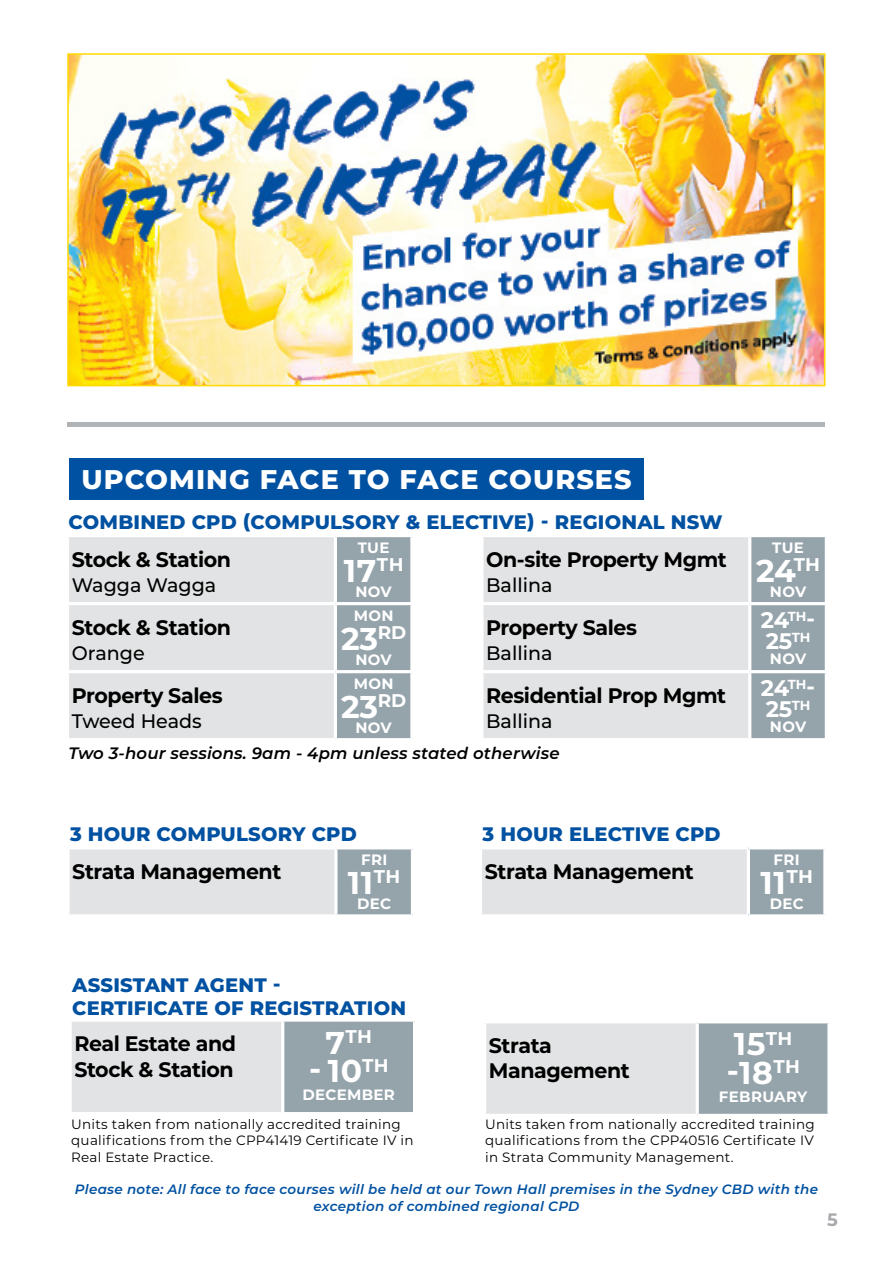
<style>
.page{position:relative;width:893px;height:1263px;background:#fff}
.page>*{position:absolute;margin:0;border:0;box-sizing:border-box;transform-origin:0 0}
.t1{font:700 31.5px/28.5px "Montserrat";letter-spacing:.02em;color:#fff}
.t2{font:800 27px "Montserrat";letter-spacing:.04em;color:#fff}
.t3{font:700 22.5px/21px "Montserrat";letter-spacing:-.015em;color:#fff}
.t4{font:700 21px/25.5px "Montserrat";letter-spacing:-.02em;color:#000}
.t5{font:800 19.5px/22.5px "Montserrat";letter-spacing:.01em;color:#0051a1}
.t6{font:500 19.5px "Montserrat";color:#000}
.t7{font:700 18.3px "Montserrat";color:#fff}
.t8{font:700 18px "Montserrat";color:#a7a9ac}
.t9{font:italic 600 16.5px "Montserrat";letter-spacing:.01em;color:#000}
.t10{font:700 15px "Montserrat";letter-spacing:.02em;color:#fff}
.t11{font:13.5px/16.5px "Montserrat";letter-spacing:.02em;color:#000}
.t12{font:italic 600 13.5px/16.2px "Montserrat";letter-spacing:.02em;color:#0051a1;text-align:center}
.s1{font-size:31.5px}
</style>
<div class="page">
<svg style="left:69px;top:537px;width:341px;height:201px;background:#d1d5d8"></svg>
<hr style="left:334px;top:537px;width:3px;height:65px;background:#fff">
<svg style="left:410px;top:537px;width:2px;height:65px"></svg>
<hr style="left:66px;top:602px;width:269px;height:3px;background:#fff">
<hr style="left:335px;top:602px;width:79px;height:3px;background:#fff">
<hr style="left:334px;top:605px;width:3px;height:65px;background:#fff">
<svg style="left:410px;top:605px;width:2px;height:65px"></svg>
<hr style="left:66px;top:670px;width:269px;height:3px;background:#fff">
<hr style="left:335px;top:670px;width:79px;height:3px;background:#fff">
<hr style="left:334px;top:673px;width:3px;height:65px;background:#fff">
<svg style="left:410px;top:673px;width:2px;height:65px"></svg>
<div style="left:482px;top:536px;width:268px;height:68px;background:#e2e3e4"></div>
<div style="left:751px;top:537px;width:74px;height:201px;background:#95a3ab"></div>
<div style="left:482px;top:604px;width:268px;height:68px;background:#e2e3e4"></div>
<div style="left:482px;top:672px;width:268px;height:68px;background:#e2e3e4"></div>
<hr style="left:480px;top:534px;width:270px;height:3px;background:#fff">
<hr style="left:480px;top:537px;width:3px;height:65px;background:#fff">
<hr style="left:748px;top:537px;width:3px;height:65px;background:#fff">
<hr style="left:480px;top:602px;width:270px;height:3px;background:#fff">
<hr style="left:480px;top:605px;width:3px;height:65px;background:#fff">
<hr style="left:750px;top:602px;width:78px;height:3px;background:#fff">
<hr style="left:748px;top:605px;width:3px;height:65px;background:#fff">
<hr style="left:480px;top:670px;width:270px;height:3px;background:#fff">
<hr style="left:480px;top:673px;width:3px;height:65px;background:#fff">
<hr style="left:750px;top:670px;width:78px;height:3px;background:#fff">
<hr style="left:748px;top:673px;width:3px;height:65px;background:#fff">
<hr style="left:480px;top:738px;width:270px;height:3px;background:#fff">
<hr style="left:68px;top:422px;width:757px;height:4px;background:#b1b4b6">
<div style="left:68px;top:848px;width:268px;height:68px;background:#e2e3e4"></div>
<div style="left:336px;top:848px;width:76px;height:68px;background:#95a3ab"></div>
<hr style="left:66px;top:846px;width:270px;height:3px;background:#fff">
<hr style="left:66px;top:849px;width:4px;height:65px;background:#fff">
<hr style="left:336px;top:846px;width:78px;height:3px;background:#fff">
<hr style="left:334px;top:849px;width:3px;height:65px;background:#fff">
<hr style="left:411px;top:849px;width:3px;height:65px;background:#fff">
<hr style="left:66px;top:914px;width:270px;height:3px;background:#fff">
<hr style="left:336px;top:914px;width:78px;height:3px;background:#fff">
<div style="left:480px;top:848px;width:268px;height:68px;background:#e2e3e4"></div>
<div style="left:748px;top:848px;width:77px;height:68px;background:#95a3ab"></div>
<hr style="left:479px;top:846px;width:269px;height:3px;background:#fff">
<hr style="left:479px;top:849px;width:3px;height:65px;background:#fff">
<hr style="left:748px;top:846px;width:78px;height:3px;background:#fff">
<hr style="left:747px;top:849px;width:3px;height:65px;background:#fff">
<hr style="left:823px;top:849px;width:3px;height:65px;background:#fff">
<hr style="left:479px;top:914px;width:269px;height:3px;background:#fff">
<hr style="left:748px;top:914px;width:78px;height:3px;background:#fff">
<div style="left:69px;top:458px;width:574px;height:42px;background:#0051a1"></div>
<div style="left:70px;top:1020px;width:213px;height:93px;background:#e2e3e4"></div>
<div style="left:283px;top:1020px;width:132px;height:93px;background:#95a3ab"></div>
<hr style="left:69px;top:1018px;width:214px;height:4px;background:#fff">
<hr style="left:69px;top:1022px;width:3px;height:90px;background:#fff">
<svg style="left:283px;top:1020px;width:132px;height:2px"></svg>
<hr style="left:281px;top:1022px;width:3px;height:90px;background:#fff">
<hr style="left:413px;top:1022px;width:3px;height:90px;background:#fff">
<hr style="left:69px;top:1112px;width:214px;height:3px;background:#fff">
<hr style="left:283px;top:1112px;width:133px;height:3px;background:#fff">
<div style="left:485px;top:1022px;width:212px;height:93px;background:#e2e3e4"></div>
<div style="left:697px;top:1022px;width:132px;height:93px;background:#95a3ab"></div>
<hr style="left:483px;top:1020px;width:214px;height:3px;background:#fff">
<hr style="left:483px;top:1023px;width:3px;height:91px;background:#fff">
<hr style="left:697px;top:1020px;width:134px;height:3px;background:#fff">
<hr style="left:696px;top:1023px;width:3px;height:91px;background:#fff">
<svg style="left:827px;top:1023px;width:2px;height:91px"></svg>
<hr style="left:483px;top:1114px;width:214px;height:3px;background:#fff">
<hr style="left:697px;top:1114px;width:134px;height:3px;background:#fff">
<img style="left:70px;top:56px;width:752px;height:327px">
<div style="left:67px;top:53px;width:758px;height:333px;border:2px solid #ffda00"></div>
<h2 class="t2" style="left:81px;top:459px;width:552px">UPCOMING FACE TO FACE COURSES</h2>
<h3 class="t5" style="left:69px;top:510px;width:656px">COMBINED CPD (COMPULSORY &amp; ELECTIVE) - REGIONAL NSW</h3>
<h3 class="t4" style="left:72px;top:545px;width:161px">Stock &amp; Station</h3>
<h3 class="t6" style="left:72px;top:571px;width:146px">Wagga Wagga</h3>
<h3 class="t4" style="left:72px;top:613px;width:161px">Stock &amp; Station</h3>
<h3 class="t6" style="left:72px;top:639px;width:75px">Orange</h3>
<h3 class="t4" style="left:72px;top:681px;width:152px">Property Sales</h3>
<h3 class="t6" style="left:72px;top:708px;width:132px">Tweed Heads</h3>
<p class="t10" style="left:358px;top:537px;width:33px">TUE</p>
<h1 class="t1" style="left:344px;top:555px;width:61px">17<sup>TH</sup></h1>
<p class="t10" style="left:356px;top:580px;width:38px">NOV</p>
<p class="t10" style="left:354px;top:605px;width:41px">MON</p>
<h1 class="t1" style="left:341px;top:623px;width:67px">23<sup>RD</sup></h1>
<p class="t10" style="left:356px;top:648px;width:38px">NOV</p>
<p class="t10" style="left:354px;top:673px;width:41px">MON</p>
<h1 class="t1" style="left:341px;top:691px;width:67px">23<sup>RD</sup></h1>
<p class="t10" style="left:356px;top:716px;width:38px">NOV</p>
<h3 class="t4" style="left:486px;top:545px;width:242px">On-site Property Mgmt</h3>
<h3 class="t6" style="left:486px;top:571px;width:68px">Ballina</h3>
<h3 class="t4" style="left:486px;top:613px;width:152px">Property Sales</h3>
<h3 class="t6" style="left:486px;top:639px;width:68px">Ballina</h3>
<h3 class="t4" style="left:486px;top:681px;width:241px">Residential Prop Mgmt</h3>
<h3 class="t6" style="left:486px;top:708px;width:68px">Ballina</h3>
<p class="t9" style="left:69px;top:742px;width:492px">Two 3-hour sessions. 9am - 4pm unless stated otherwise</p>
<h3 class="t5" style="left:70px;top:822px;width:288px">3 HOUR COMPULSORY CPD</h3>
<h3 class="t4" style="left:72px;top:857px;width:211px">Strata Management</h3>
<p class="t10" style="left:361px;top:849px;width:28px">FRI</p>
<h1 class="t1" style="left:348px;top:867px;width:54px">11<sup>TH</sup></h1>
<p class="t10" style="left:357px;top:893px;width:36px">DEC</p>
<h3 class="t5" style="left:483px;top:822px;width:239px">3 HOUR ELECTIVE CPD</h3>
<h3 class="t4" style="left:485px;top:857px;width:211px">Strata Management</h3>
<p class="t10" style="left:772px;top:537px;width:33px">TUE</p>
<h1 class="t1" style="left:756px;top:555px;width:65px">24<sup>TH</sup></h1>
<p class="t10" style="left:770px;top:580px;width:38px">NOV</p>
<h3 class="t3" style="left:761px;top:609px;width:56px">24<sup>TH</sup>-<br>25<sup>TH</sup></h3>
<p class="t10" style="left:770px;top:648px;width:38px">NOV</p>
<h3 class="t3" style="left:761px;top:677px;width:56px">24<sup>TH</sup>-<br>25<sup>TH</sup></h3>
<p class="t10" style="left:770px;top:716px;width:38px">NOV</p>
<p class="t10" style="left:774px;top:849px;width:28px">FRI</p>
<h1 class="t1" style="left:760px;top:867px;width:54px">11<sup>TH</sup></h1>
<p class="t10" style="left:770px;top:893px;width:36px">DEC</p>
<h3 class="t5" style="left:72px;top:973px;width:335px">ASSISTANT AGENT -<br>CERTIFICATE OF REGISTRATION</h3>
<h3 class="t4" style="left:74px;top:1030px;width:163px">Real Estate and<br>Stock &amp; Station</h3>
<h3 class="t7" style="left:325px;top:1023px;width:48px"><span class="s1">7</span>TH</h3>
<h1 class="t1" style="left:309px;top:1055px;width:81px">- 10<sup>TH</sup></h1>
<p class="t10" style="left:302px;top:1084px;width:94px">DECEMBER</p>
<h3 class="t4" style="left:489px;top:1031px;width:142px">Strata<br>Management</h3>
<h1 class="t1" style="left:726px;top:1028px;width:75px">15<sup>TH </sup>-18<sup>TH</sup></h1>
<p class="t10" style="left:719px;top:1086px;width:90px">FEBRUARY</p>
<p class="t11" style="left:71px;top:1115px;width:344px">Units taken from nationally accredited training qualifications from the CPP41419 Certificate IV in<br>Real Estate Practice.</p>
<p class="t11" style="left:485px;top:1115px;width:331px;text-align:justify">Units taken from nationally accredited training qualifications from the CPP40516 Certificate IV in Strata Community Management.</p>
<p class="t12" style="left:75px;top:1181px;width:745px">Please note: All face to face courses will be held at our Town Hall premises in the Sydney CBD with the exception of combined regional CPD</p>
<h3 class="t8" style="left:827px;top:1207px;width:12px">5</h3>
</div>
